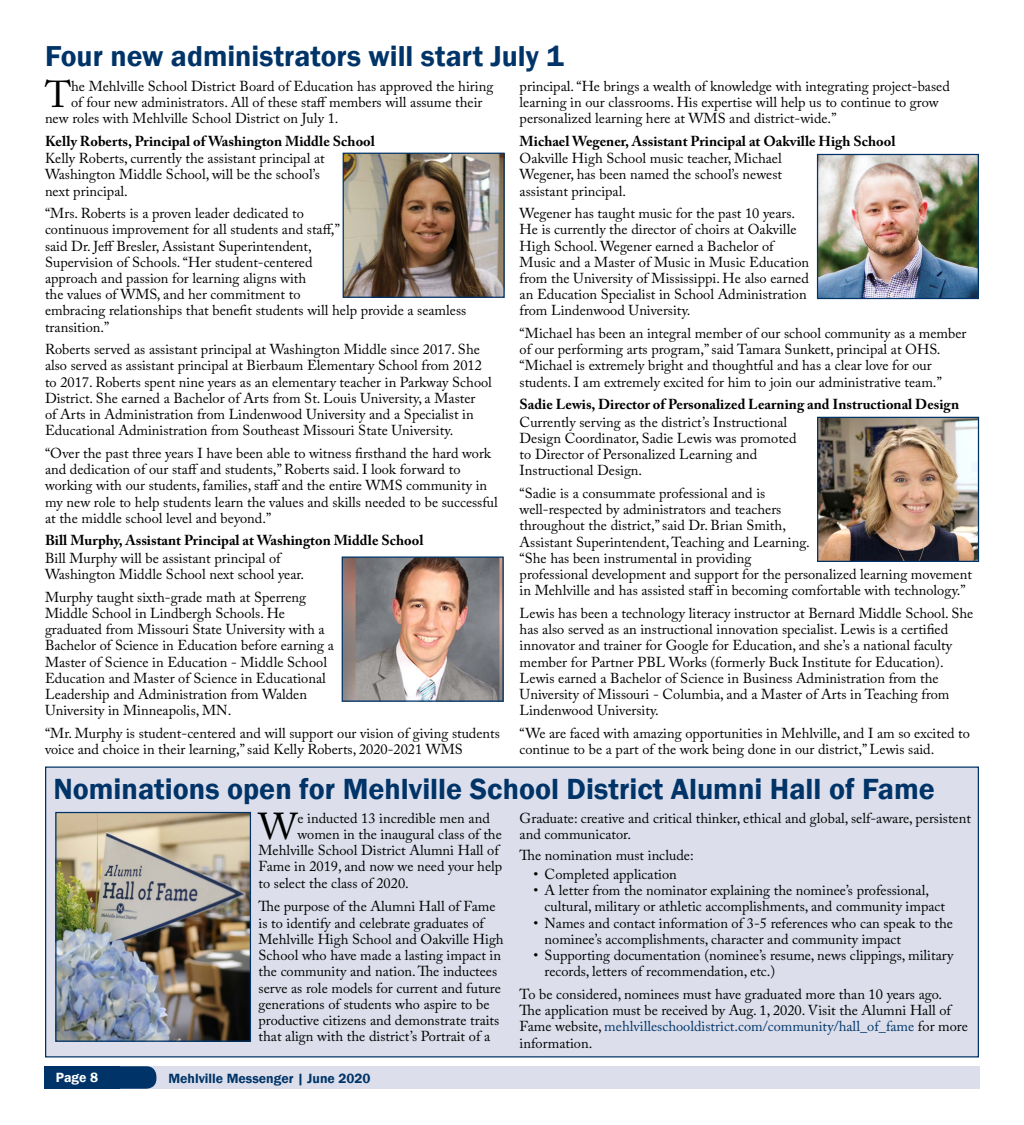
<style>
.page{position:relative;width:1024px;height:1125px;background:#fff}
.page>*{position:absolute;margin:0;border:0;box-sizing:border-box;transform-origin:0 0}
.t1{font:37.25px "Adobe Caslon Pro";color:#000}
.t2{font:600 30px "Franklin Gothic";color:#003468}
.t3{font:600 29.62px "Franklin Gothic";color:#003468}
.t4{font:14.38px/16.2px "Adobe Caslon Pro";color:#000}
.t5{font:700 14.38px "Adobe Caslon Pro";color:#000}
.t6{font:600 13.75px "Franklin Gothic";color:#003468}
.t7{font:600 13.75px "Franklin Gothic";color:#fff}
.s1{color:#003468}
</style>
<div class="page">
<div style="left:45px;top:1066px;width:934px;height:23px;background:#dcdfeb"></div>
<div style="left:49px;top:1066px;width:107px;height:23px;background:#003468;border-radius:10px"></div>
<div style="left:45px;top:1066px;width:75px;height:23px;background:#003468"></div>
<img style="left:344px;top:558px;width:158px;height:142px">
<div style="left:342px;top:556px;width:162px;height:146px;border:1px solid #003468"></div>
<img style="left:345px;top:155px;width:158px;height:141px">
<div style="left:343px;top:153px;width:162px;height:145px;border:1px solid #003468"></div>
<img style="left:819px;top:419px;width:158px;height:141px">
<div style="left:817px;top:417px;width:162px;height:145px;border:1px solid #003468"></div>
<img style="left:819px;top:156px;width:158px;height:141px">
<div style="left:817px;top:154px;width:162px;height:145px;border:1px solid #003468"></div>
<div style="left:45px;top:767px;width:934px;height:291px;background:#dcdfeb;border:1px solid #003468"></div>
<img style="left:57px;top:814px;width:192px;height:226px">
<div style="left:55px;top:812px;width:196px;height:230px;border:1px solid #003468"></div>
<h3 class="t3" style="left:45px;top:38px;width:520px">Four new administrators will start July 1</h3>
<p class="t4" style="left:520px;top:77px;width:432px">principal. “He brings a wealth of knowledge with integrating project-based learning in our classrooms. His expertise will help us to continue to grow personalized learning here at WMS and district-wide.”</p>
<p class="t5" style="left:520px;top:132px;width:377px">Michael Wegener, Assistant Principal at Oakville High School</p>
<p class="t4" style="left:520px;top:150px;width:264px;text-align:justify">Oakville High School music teacher, Michael Wegener, has been named the school’s newest assistant principal.</p>
<p class="t4" style="left:520px;top:205px;width:291px">Wegener has taught music for the past 10 years.<br>He is currently the director of choirs at Oakville High School. Wegener earned a Bachelor of Music and a Master of Music in Music Education from the University of Mississippi. He also earned an Education Specialist in School Administration from Lindenwood University.</p>
<p class="t4" style="left:520px;top:325px;width:448px">“Michael has been an integral member of our school community as a member of our performing arts program,” said Tamara Sunkett, principal at OHS. “Michael is extremely bright and thoughtful and has a clear love for our students. I am extremely excited for him to join our administrative team.”</p>
<p class="t5" style="left:520px;top:396px;width:441px">Sadie Lewis, Director of Personalized Learning and Instructional Design</p>
<p class="t4" style="left:520px;top:414px;width:278px">Currently serving as the district’s Instructional Design Coordinator, Sadie Lewis was promoted to Director of Personalized Learning and Instructional Design.</p>
<p class="t4" style="left:520px;top:485px;width:454px">“Sadie is a consummate professional and is<br>well-respected by administrators and teachers<br>throughout the district,” said Dr. Brian Smith,<br>Assistant Superintendent, Teaching and Learning.<br>“She has been instrumental in providing<br>professional development and support for the personalized learning movement in Mehlville and has assisted staff in becoming comfortable with technology.”</p>
<p class="t4" style="left:520px;top:605px;width:455px">Lewis has been a technology literacy instructor at Bernard Middle School. She has also served as an instructional innovation specialist. Lewis is a certified innovator and trainer for Google for Education, and she’s a national faculty member for Partner PBL Works (formerly Buck Institute for Education).<br>Lewis earned a Bachelor of Science in Business Administration from the University of Missouri - Columbia, and a Master of Arts in Teaching from Lindenwood University.</p>
<p class="t4" style="left:520px;top:725px;width:452px">“We are faced with amazing opportunities in Mehlville, and I am so excited to continue to be a part of the work being done in our district,” Lewis said.</p>
<h2 class="t2" style="left:53px;top:770px;width:883px">Nominations open for Mehlville School District Alumni Hall of Fame</h2>
<h1 class="t1" style="left:258px;top:804px;width:40px">W</h1>
<p class="t4" style="left:297px;top:810px;width:194px">e inducted 13 incredible men and</p>
<h1 class="t1" style="left:45px;top:72px;width:28px">T</h1>
<p class="t4" style="left:71px;top:77px;width:424px">he Mehlville School District Board of Education has approved the hiring</p>
<p class="t4" style="left:71px;top:94px;width:413px">of four new administrators. All of these staff members will assume their</p>
<p class="t4" style="left:45px;top:110px;width:295px">new roles with Mehlville School District on July 1.</p>
<p class="t5" style="left:45px;top:132px;width:331px">Kelly Roberts, Principal of Washington Middle School</p>
<p class="t4" style="left:45px;top:150px;width:281px">Kelly Roberts, currently the assistant principal at<br>Washington Middle School, will be the school’s next principal.</p>
<p class="t4" style="left:45px;top:205px;width:423px">“Mrs. Roberts is a proven leader dedicated to<br>continuous improvement for all students and staff,”<br>said Dr. Jeff Bresler, Assistant Superintendent,<br>Supervision of Schools. “Her student-centered<br>approach and passion for learning aligns with<br>the values of WMS, and her commitment to<br>embracing relationships that benefit students will help provide a seamless transition.”</p>
<p class="t4" style="left:45px;top:341px;width:448px">Roberts served as assistant principal at Washington Middle since 2017. She also served as assistant principal at Bierbaum Elementary School from 2012 to 2017. Roberts spent nine years as an elementary teacher in Parkway School District. She earned a Bachelor of Arts from St. Louis University, a Master<br>of Arts in Administration from Lindenwood University and a Specialist in Educational Administration from Southeast Missouri State University.</p>
<p class="t4" style="left:45px;top:445px;width:454px">“Over the past three years I have been able to witness firsthand the hard work and dedication of our staff and students,” Roberts said. I look forward to working with our students, families, staff and the entire WMS community in my new role to help students learn the values and skills needed to be successful at the middle school level and beyond.”</p>
<p class="t5" style="left:45px;top:532px;width:380px">Bill Murphy, Assistant Principal at Washington Middle School</p>
<p class="t4" style="left:45px;top:550px;width:261px">Bill Murphy will be assistant principal of<br>Washington Middle School next school year.</p>
<p class="t4" style="left:45px;top:589px;width:290px">Murphy taught sixth-grade math at Sperreng Middle School in Lindbergh Schools. He graduated from Missouri State University with a Bachelor of Science in Education before earning a Master of Science in Education - Middle School Education and Master of Science in Educational Leadership and Administration from Walden University in Minneapolis, MN.</p>
<p class="t4" style="left:45px;top:725px;width:456px">“Mr. Murphy is student-centered and will support our vision of giving students voice and choice in their learning,” said Kelly Roberts, 2020-2021 WMS</p>
<p class="t4" style="left:520px;top:810px;width:453px">Graduate: creative and critical thinker, ethical and global, self-aware, persistent and communicator.</p>
<p class="t4" style="left:520px;top:847px;width:176px">The nomination must include:</p>
<p class="t4" style="left:533px;top:866px;width:145px">• Completed application</p>
<p class="t4" style="left:545px;top:882px;width:402px;text-indent:-11px">• A letter from the nominator explaining the nominee’s professional, cultural, military or athletic accomplishments, and community impact</p>
<p class="t4" style="left:545px;top:914px;width:410px;text-indent:-11px">• Names and contact information of 3-5 references who can speak to the nominee’s accomplishments, character and community impact</p>
<p class="t4" style="left:545px;top:947px;width:410px;text-indent:-11px">• Supporting documentation (nominee’s resume, news clippings, military records, letters of recommendation, etc.)</p>
<p class="t4" style="left:520px;top:986px;width:450px">To be considered, nominees must have graduated more than 10 years ago.<br>The application must be received by Aug. 1, 2020. Visit the Alumni Hall of Fame website, <span class="s1">mehlvilleschooldistrict.com/community/hall_of_fame</span> for more information.</p>
<p class="t4" style="left:297px;top:826px;width:206px">women in the inaugural class of the</p>
<p class="t4" style="left:258px;top:842px;width:242px">Mehlville School District Alumni Hall of</p>
<p class="t4" style="left:258px;top:858px;width:245px">Fame in 2019, and now we need your help</p>
<p class="t4" style="left:258px;top:875px;width:152px">to select the class of 2020.</p>
<p class="t4" style="left:258px;top:898px;width:247px">The purpose of the Alumni Hall of Fame is to identify and celebrate graduates of Mehlville High School and Oakville High School who have made a lasting impact in the community and nation. The inductees serve as role models for current and future generations of students who aspire to be productive citizens and demonstrate traits that align with the district’s Portrait of a</p>
<p class="t7" style="left:56px;top:1069px;width:44px">Page 82</p>
<p class="t6" style="left:168px;top:1070px;width:204px">Mehlville Messenger | June 2020</p>
</div>
